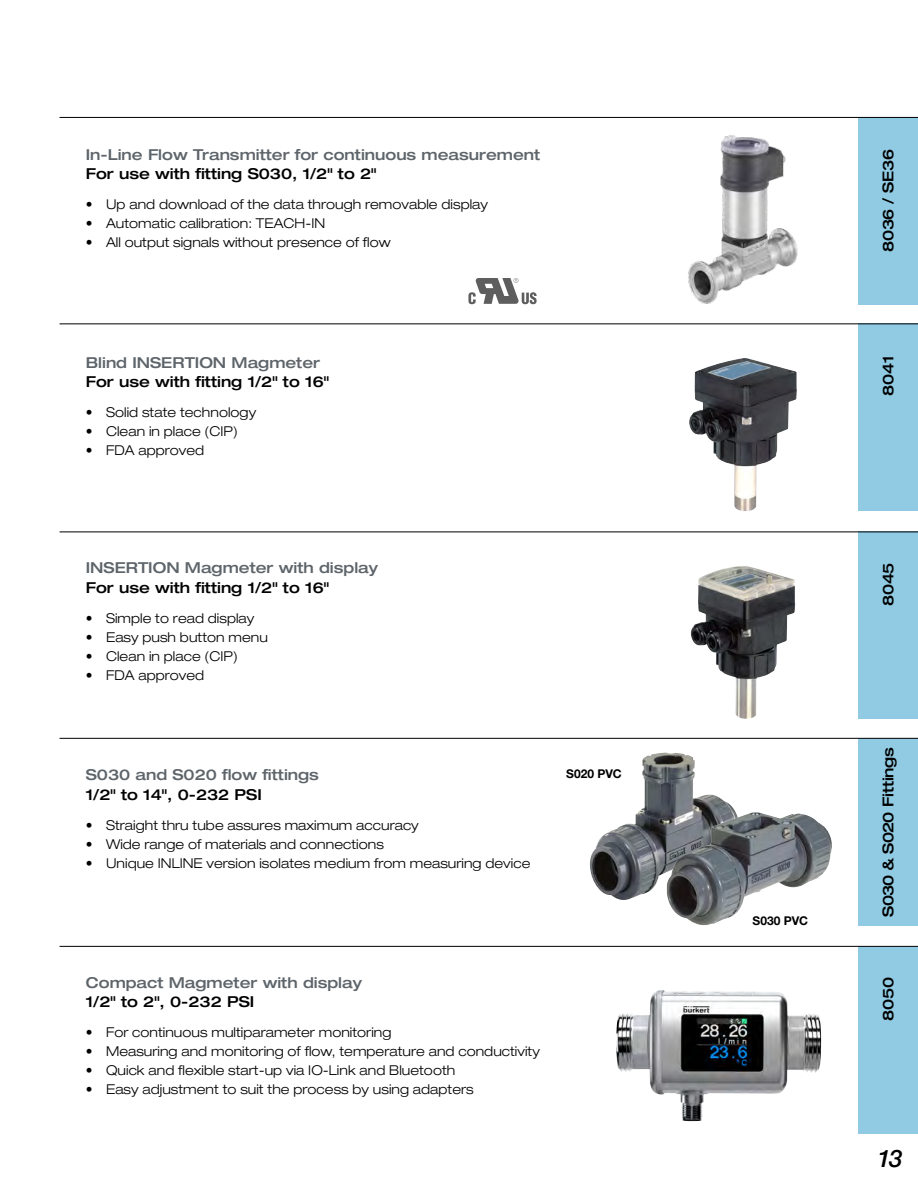
<style>
.page{position:relative;width:918px;height:1188px;background:#fff}
.page>*{position:absolute;margin:0;border:0;box-sizing:border-box;transform-origin:0 0}
.t1{font:italic 500 24px "Helvetica Neue LTW1 G";color:#000}
.t2{font:500 expanded 15px "Helvetica Neue LTW1 G";color:#000}
.t3{font:500 expanded 15px "Helvetica Neue LTW1 G";color:#5d646a}
.t4{font:300 expanded 13.5px "Helvetica Neue LTW1 G";letter-spacing:.005em;color:#000}
.t5{font:700 12px "Helvetica Neue LTW1 G";color:#000}
.s1{font-stretch:normal}
</style>
<div class="page">
<div style="left:858px;top:738px;width:60px;height:188px;background:#90cbe3"></div>
<div style="left:858px;top:324px;width:60px;height:187px;background:#90cbe3"></div>
<div style="left:858px;top:117px;width:60px;height:187px;background:#90cbe3"></div>
<div style="left:858px;top:531px;width:60px;height:188px;background:#90cbe3"></div>
<svg style="left:468px;top:278px;width:69px;height:26px"></svg>
<img style="left:689px;top:358px;width:108px;height:153px">
<img style="left:691px;top:566px;width:104px;height:153px">
<img style="left:688px;top:135px;width:110px;height:169px">
<img style="left:590px;top:753px;width:146px;height:147px">
<img style="left:667px;top:812px;width:165px;height:114px">
<div style="left:858px;top:946px;width:60px;height:187px;background:#90cbe3"></div>
<img style="left:616px;top:990px;width:205px;height:131px">
<hr style="left:60px;top:323px;width:858px;height:1px;background:#000">
<hr style="left:60px;top:532px;width:858px;height:1px;background:#000">
<hr style="left:60px;top:738px;width:858px;height:1px;background:#000">
<hr style="left:60px;top:946px;width:858px;height:1px;background:#000">
<hr style="left:60px;top:117px;width:858px;height:1px;background:#000">
<p class="t3" style="left:86px;top:145px;width:456px">In-Line Flow Transmitter for continuous measurement</p>
<p class="t2" style="left:86px;top:164px;width:292px">For use with fitting S030, 1/2" to 2"</p>
<p class="t4" style="left:86px;top:196px;width:404px"><span class="s1">•</span> Up and download of the data through removable display</p>
<p class="t4" style="left:86px;top:215px;width:241px"><span class="s1">•</span> Automatic calibration: TEACH-IN</p>
<p class="t4" style="left:86px;top:234px;width:307px"><span class="s1">•</span> All output signals without presence of flow</p>
<p class="t3" style="left:86px;top:353px;width:236px">Blind INSERTION Magmeter</p>
<p class="t2" style="left:86px;top:372px;width:245px">For use with fitting 1/2" to 16"</p>
<p class="t4" style="left:86px;top:404px;width:172px"><span class="s1">•</span> Solid state technology</p>
<p class="t4" style="left:86px;top:423px;width:153px"><span class="s1">•</span> Clean in place (CIP)</p>
<p class="t4" style="left:86px;top:442px;width:120px"><span class="s1">•</span> FDA approved</p>
<p class="t3" style="left:86px;top:558px;width:294px">INSERTION Magmeter with display</p>
<p class="t2" style="left:86px;top:578px;width:245px">For use with fitting 1/2" to 16"</p>
<p class="t4" style="left:86px;top:610px;width:170px"><span class="s1">•</span> Simple to read display</p>
<p class="t4" style="left:86px;top:629px;width:184px"><span class="s1">•</span> Easy push button menu</p>
<p class="t4" style="left:86px;top:648px;width:153px"><span class="s1">•</span> Clean in place (CIP)</p>
<p class="t4" style="left:86px;top:667px;width:120px"><span class="s1">•</span> FDA approved</p>
<p class="t3" style="left:86px;top:765px;width:235px">S030 and S020 flow fittings</p>
<p class="t2" style="left:86px;top:785px;width:178px">1/2" to 14", 0-232 PSI</p>
<p class="t4" style="left:86px;top:817px;width:334px"><span class="s1">•</span> Straight thru tube assures maximum accuracy</p>
<p class="t4" style="left:86px;top:836px;width:300px"><span class="s1">•</span> Wide range of materials and connections</p>
<p class="t4" style="left:86px;top:855px;width:446px"><span class="s1">•</span> Unique INLINE version isolates medium from measuring device</p>
<p class="t5" style="left:566px;top:766px;width:57px">S020 PVC</p>
<p class="t3" style="left:86px;top:973px;width:278px">Compact Magmeter with display</p>
<p class="t2" style="left:86px;top:992px;width:170px">1/2" to 2", 0-232 PSI</p>
<p class="t4" style="left:86px;top:1024px;width:307px"><span class="s1">•</span> For continuous multiparameter monitoring</p>
<p class="t4" style="left:86px;top:1043px;width:456px"><span class="s1">•</span> Measuring and monitoring of flow, temperature and conductivity</p>
<p class="t4" style="left:86px;top:1062px;width:371px"><span class="s1">•</span> Quick and flexible start-up via IO-Link and Bluetooth</p>
<p class="t4" style="left:86px;top:1081px;width:389px"><span class="s1">•</span> Easy adjustment to suit the process by using adapters</p>
<p class="t5" style="left:753px;top:914px;width:57px">S030 PVC</p>
<p class="t2" style="left:879px;top:252px;width:105px;rotate:-90deg">8036 / SE36</p>
<p class="t2" style="left:879px;top:396px;width:42px;rotate:-90deg">8041</p>
<p class="t2" style="left:879px;top:606px;width:45px;rotate:-90deg">8045</p>
<p class="t2" style="left:879px;top:917px;width:171px;rotate:-90deg">S030 &amp; S020 Fittings</p>
<p class="t2" style="left:879px;top:1021px;width:45px;rotate:-90deg">8050</p>
<h1 class="t1" style="left:877px;top:1144px;width:27px">13</h1>
</div>
